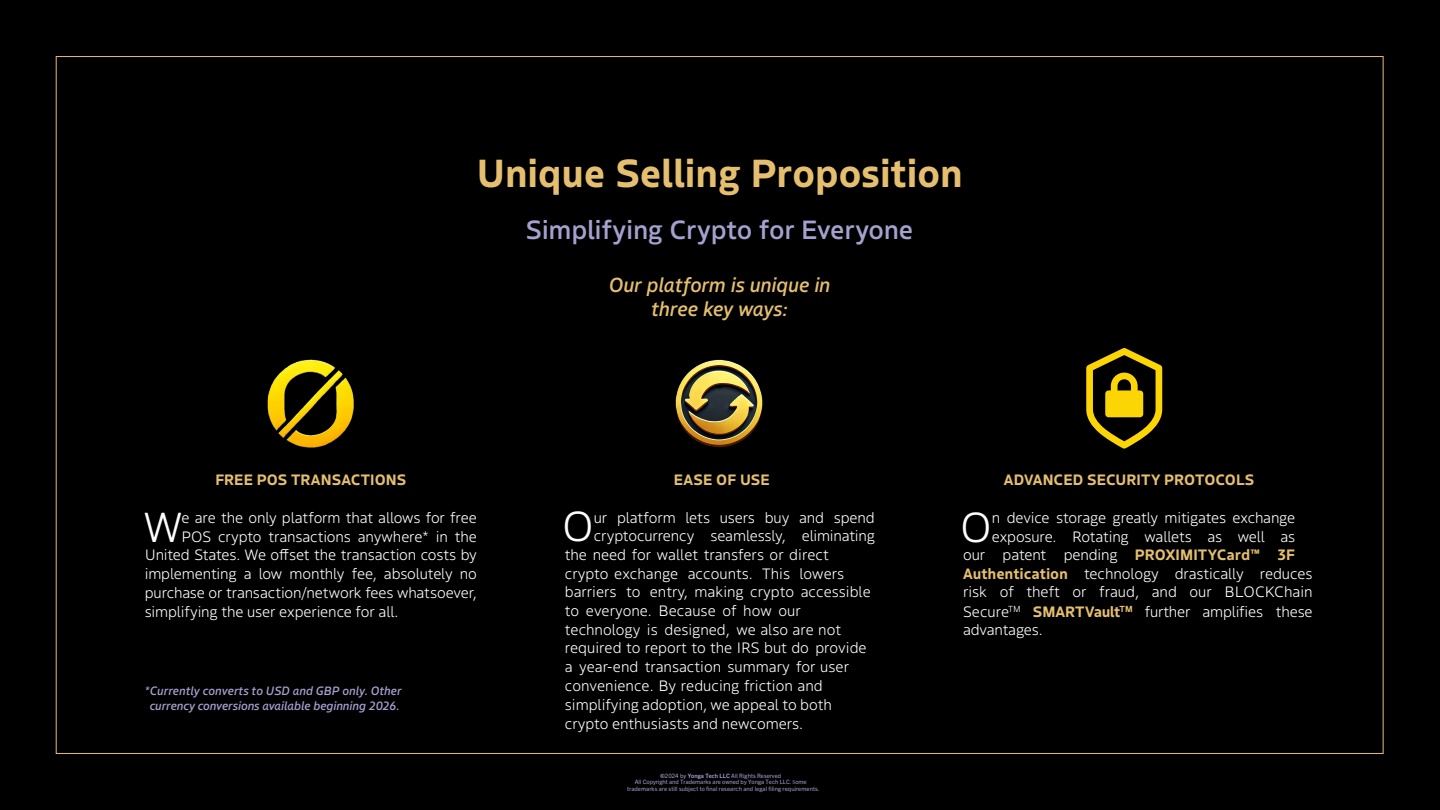
<style>
.page{position:relative;width:1440px;height:810px;background:#000}
.page>*{position:absolute;margin:0;border:0;box-sizing:border-box;transform-origin:0 0}
.t1{font:300 41.78px "Boreal";color:#fff}
.t2{font:700 39px "Boreal";letter-spacing:-.015em;color:#e5bf6f}
.t3{font:500 26.25px "Boreal";letter-spacing:-.01em;color:#a5a1cf}
.t4{font:italic 500 20.25px/24px "Boreal";letter-spacing:-.01em;color:#e5bf6f;text-align:center}
.t5{font:300 15px/18.8px "Boreal";color:#fff}
.t6{font:700 15px "Boreal";letter-spacing:.005em;color:#e5bf6f}
.t7{font:italic 500 12px/15.6px "Boreal";color:#a5a1cf;text-align:center}
.t8{font:6px/6.5px "Trade Gothic Next LT Pro";color:#a5a1cf;text-align:center}
.s1{font-family:"Brandon Grotesque";font-weight:700}
.s2{font-weight:700}
.s3{font-family:"Minion Pro"}
.s4{font-weight:700;color:#e5bf6f}
</style>
<div class="page">
<div style="left:56px;top:56px;width:1328px;height:698px;background:#000;border:1px solid #e5bf6f"></div>
<img style="left:676px;top:359px;width:87px;height:89px">
<img style="left:267px;top:360px;width:87px;height:88px">
<svg style="left:1086px;top:348px;width:76px;height:101px"></svg>
<p class="t6" style="left:215px;top:468px;width:193px">FREE POS TRANSACTIONS</p>
<p class="t2" style="left:477px;top:142px;width:488px">Unique Selling Proposition</p>
<p class="t3" style="left:526px;top:209px;width:389px">Simplifying Crypto for Everyone</p>
<p class="t4" style="left:609px;top:272px;width:223px">Our platform is unique in three key ways:</p>
<p class="t6" style="left:674px;top:468px;width:97px">EASE OF USE</p>
<p class="t6" style="left:1004px;top:468px;width:252px">ADVANCED SECURITY PROTOCOLS</p>
<p class="t1" style="left:144px;top:493px;width:39px">W</p>
<p class="t5" style="left:181px;top:507px;width:297px">e are the only platform that allows for free</p>
<p class="t5" style="left:181px;top:526px;width:297px">POS crypto transactions anywhere* in the</p>
<p class="t5" style="left:145px;top:544px;width:334px">United States. We offset the transaction costs by</p>
<p class="t5" style="left:145px;top:563px;width:334px">implementing a low monthly fee, absolutely no</p>
<p class="t5" style="left:145px;top:582px;width:334px">purchase or transaction/network fees whatsoever,</p>
<p class="t5" style="left:145px;top:601px;width:255px">simplifying the user experience for all.</p>
<p class="t7" style="left:145px;top:682px;width:258px">*Currently converts to USD and GBP only. Other currency conversions available beginning 2026.</p>
<p class="t1" style="left:562px;top:493px;width:33px">O</p>
<p class="t5" style="left:594px;top:507px;width:283px">ur platform lets users buy and spend</p>
<p class="t5" style="left:594px;top:526px;width:283px">cryptocurrency seamlessly, eliminating</p>
<p class="t5" style="left:565px;top:544px;width:265px">the need for wallet transfers or direct</p>
<p class="t5" style="left:565px;top:563px;width:281px">crypto exchange accounts. This lowers</p>
<p class="t5" style="left:565px;top:581px;width:307px">barriers to entry, making crypto accessible</p>
<p class="t5" style="left:565px;top:600px;width:303px;line-height:18.4px">to everyone. Because of how our technology is designed, we also are not required to report to the IRS but do provide</p>
<p class="t5" style="left:565px;top:656px;width:286px">a year-end transaction summary for user convenience. By reducing friction and simplifying adoption, we appeal to both crypto enthusiasts and newcomers.</p>
<p class="t8" style="left:635px;top:772px;width:173px"><span class="s1">©</span>2024 by <span class="s2">Yonga Tech LLC</span> All Rights Reserved<br>All Copyright and Trademarks are owned by Yonga Tech LLC<span class="s3">. S</span>ome</p>
<p class="t8" style="left:627px;top:786px;width:194px">trademarks are still subject to final research and legal filing requirements.</p>
<p class="t1" style="left:960px;top:493px;width:33px">O</p>
<p class="t5" style="left:992px;top:507px;width:305px">n device storage greatly mitigates exchange</p>
<p class="t5" style="left:992px;top:526px;width:305px">exposure. Rotating wallets as well as</p>
<p class="t5" style="left:963px;top:544px;width:334px">our patent pending <span class="s4">PROXIMITYCard™ 3F</span></p>
<p class="t5" style="left:963px;top:563px;width:351px"><span class="s4">Authentication</span> technology drastically reduces</p>
<p class="t5" style="left:963px;top:581px;width:351px">risk of theft or fraud, and our BLOCKChain</p>
<p class="t5" style="left:963px;top:601px;width:351px">Secure<sup>TM</sup> <span class="s4">SMARTVault</span><sup>TM</sup> further amplifies these advantages.</p>
</div>
